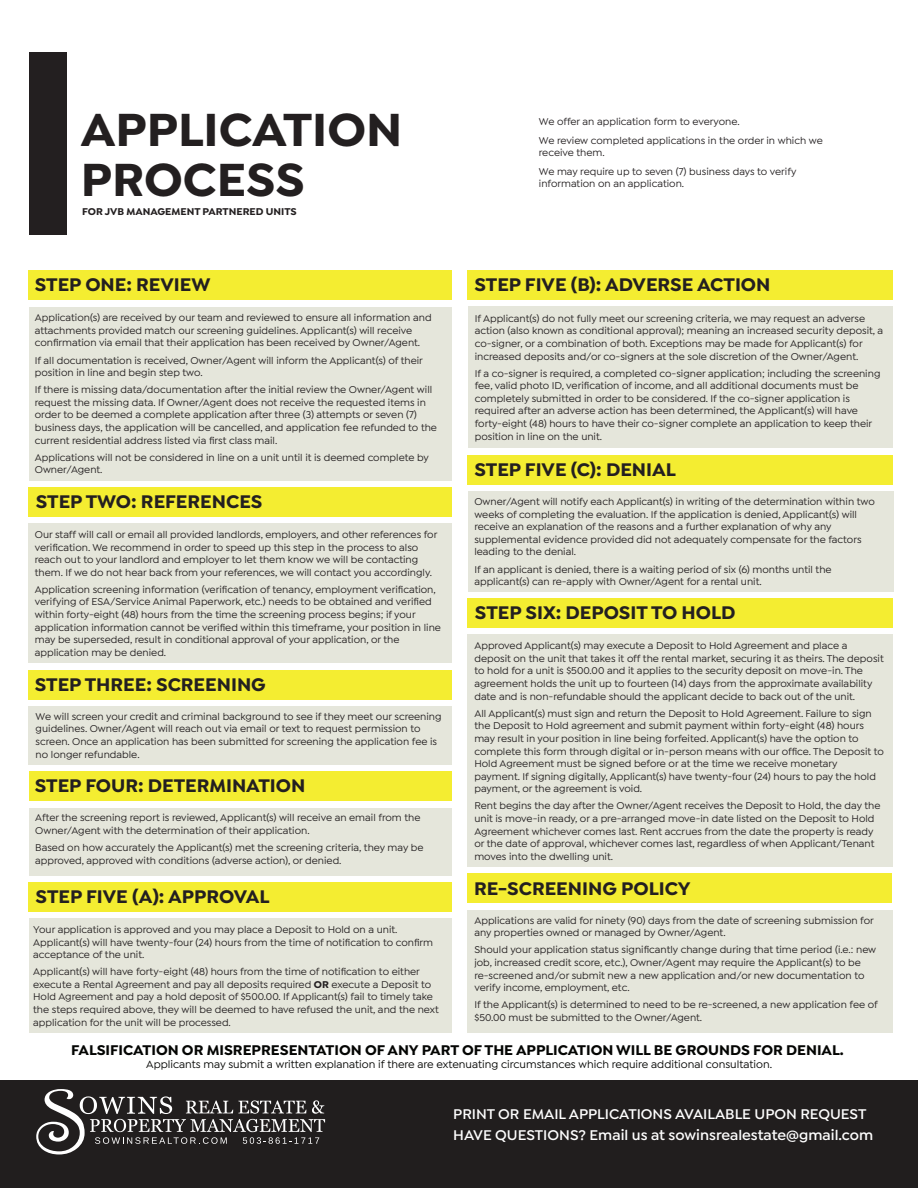
<style>
.page{position:relative;width:918px;height:1188px;background:#fff}
.page>*{position:absolute;margin:0;border:0;box-sizing:border-box;transform-origin:0 0}
.t1{font:700 49.5px/49.5px "Isidora Sans";color:#231f20}
.t2{font:700 19.5px "Isidora Sans";color:#231f20}
.t3{font:600 15px/21px "Isidora Sans";color:#fefefe}
.t4{font:700 15px "Isidora Sans";color:#040503}
.t5{font:500 11.25px "Isidora Sans";color:#040503}
.t6{font:500 10.5px/12.6px "Isidora Sans";color:#231f20}
.t7{font:700 10.5px "Isidora Sans";color:#231f20}
.s1{font-weight:700}
</style>
<div class="page">
<div style="left:30px;top:307px;width:422px;height:174px;background:#e5e6db"></div>
<div style="left:29px;top:524px;width:423px;height:139px;background:#e5e6db"></div>
<div style="left:29px;top:706px;width:423px;height:59px;background:#e5e6db"></div>
<div style="left:29px;top:808px;width:423px;height:67px;background:#e5e6db"></div>
<div style="left:29px;top:918px;width:423px;height:115px;background:#e5e6db"></div>
<div style="left:468px;top:910px;width:425px;height:123px;background:#e5e6db"></div>
<div style="left:468px;top:634px;width:425px;height:233px;background:#e5e6db"></div>
<div style="left:468px;top:491px;width:425px;height:101px;background:#e5e6db"></div>
<div style="left:468px;top:307px;width:425px;height:141px;background:#e5e6db"></div>
<div style="left:0;top:1080px;width:918px;height:108px;background:#211e1e"></div>
<div style="left:29px;top:52px;width:38px;height:183px;background:#231f20"></div>
<svg style="left:36px;top:1089px;width:289px;height:65px"></svg>
<div style="left:29px;top:271px;width:423px;height:29px;background:#f4ed31"></div>
<div style="left:29px;top:882px;width:423px;height:30px;background:#f4ed31"></div>
<div style="left:468px;top:271px;width:425px;height:29px;background:#f4ed31"></div>
<div style="left:468px;top:455px;width:425px;height:29px;background:#f4ed31"></div>
<div style="left:468px;top:598px;width:425px;height:30px;background:#f4ed31"></div>
<div style="left:468px;top:874px;width:424px;height:29px;background:#f4ed31"></div>
<div style="left:29px;top:487px;width:423px;height:30px;background:#f4ed31"></div>
<div style="left:29px;top:670px;width:423px;height:29px;background:#f4ed31"></div>
<div style="left:29px;top:771px;width:423px;height:30px;background:#f4ed31"></div>
<h1 class="t1" style="left:81px;top:105px;width:323px">APPLICATION<br>PROCESS</h1>
<p class="t7" style="left:82px;top:205px;width:216px">FOR JVB MANAGEMENT PARTNERED UNITS</p>
<h2 class="t2" style="left:35px;top:273px;width:177px">STEP ONE: REVIEW</h2>
<p class="t6" style="left:35px;top:312px;width:398px">Application(s) are received by our team and reviewed to ensure all information and attachments provided match our screening guidelines. Applicant(s) will receive confirmation via email that their application has been received by Owner/Agent.</p>
<p class="t6" style="left:35px;top:354px;width:390px">If all documentation is received, Owner/Agent will inform the Applicant(s) of their position in line and begin step two.</p>
<p class="t6" style="left:35px;top:384px;width:404px">If there is missing data/documentation after the initial review the Owner/Agent will request the missing data. If Owner/Agent does not receive the requested items in order to be deemed a complete application after three (3) attempts or seven (7) business days, the application will be cancelled, and application fee refunded to the current residential address listed via first class mail.</p>
<p class="t6" style="left:35px;top:451px;width:396px">Applications will not be considered in line on a unit until it is deemed complete by<br>Owner/Agent.</p>
<h2 class="t2" style="left:36px;top:490px;width:228px">STEP TWO: REFERENCES</h2>
<p class="t6" style="left:35px;top:528px;width:404px">Our staff will call or email all provided landlords, employers, and other references for verification. We recommend in order to speed up this step in the process to also reach out to your landlord and employer to let them know we will be contacting them. If we do not hear back from your references, we will contact you accordingly.</p>
<p class="t6" style="left:35px;top:583px;width:408px">Application screening information (verification of tenancy, employment verification, verifying of ESA/Service Animal Paperwork, etc.) needs to be obtained and verified within forty-eight (48) hours from the time the screening process begins; if your application information cannot be verified within this timeframe, your position in line may be superseded, result in conditional approval of your application, or the application may be denied.</p>
<h2 class="t2" style="left:35px;top:672px;width:233px">STEP THREE: SCREENING</h2>
<p class="t6" style="left:36px;top:710px;width:407px">We will screen your credit and criminal background to see if they meet our screening guidelines. Owner/Agent will reach out via email or text to request permission to screen. Once an application has been submitted for screening the application fee is no longer refundable.</p>
<h2 class="t2" style="left:35px;top:774px;width:272px">STEP FOUR: DETERMINATION</h2>
<p class="t6" style="left:35px;top:811px;width:387px">After the screening report is reviewed, Applicant(s) will receive an email from the<br>Owner/Agent with the determination of their application.</p>
<p class="t6" style="left:35px;top:841px;width:390px">Based on how accurately the Applicant(s) met the screening criteria, they may be approved, approved with conditions (adverse action), or denied.</p>
<h2 class="t2" style="left:36px;top:885px;width:235px">STEP FIVE (A): APPROVAL</h2>
<p class="t6" style="left:33px;top:923px;width:401px">Your application is approved and you may place a Deposit to Hold on a unit.<br>Applicant(s) will have twenty-four (24) hours from the time of notification to confirm acceptance of the unit.</p>
<p class="t6" style="left:33px;top:965px;width:407px">Applicant(s) will have forty-eight (48) hours from the time of notification to either execute a Rental Agreement and pay all deposits required <span class="s1">OR</span> execute a Deposit to Hold Agreement and pay a hold deposit of $500.00. If Applicant(s) fail to timely take the steps required above, they will be deemed to have refused the unit, and the next application for the unit will be processed.</p>
<p class="t6" style="left:539px;top:112px;width:285px;line-height:18.6px">We offer an application form to everyone.<br>We review completed applications in the order in which we</p>
<p class="t6" style="left:539px;top:144px;width:259px;line-height:18.6px">receive them.<br>We may require up to seven (7) business days to verify</p>
<p class="t6" style="left:539px;top:178px;width:147px">information on an application.</p>
<h2 class="t2" style="left:474px;top:273px;width:298px">STEP FIVE (B): ADVERSE ACTION</h2>
<p class="t6" style="left:475px;top:312px;width:410px">If Applicant(s) do not fully meet our screening criteria, we may request an adverse action (also known as conditional approval); meaning an increased security deposit, a co-signer, or a combination of both. Exceptions may be made for Applicant(s) for increased deposits and/or co-signers at the sole discretion of the Owner/Agent.</p>
<p class="t6" style="left:475px;top:367px;width:407px">If a co-signer is required, a completed co-signer application; including the screening fee, valid photo ID, verification of income, and all additional documents must be completely submitted in order to be considered. If the co-signer application is required after an adverse action has been determined, the Applicant(s) will have forty-eight (48) hours to have their co-signer complete an application to keep their position in line on the unit.</p>
<h2 class="t2" style="left:474px;top:457px;width:203px">STEP FIVE (C): DENIAL</h2>
<p class="t6" style="left:474px;top:495px;width:402px">Owner/Agent will notify each Applicant(s) in writing of the determination within two weeks of completing the evaluation. If the application is denied, Applicant(s) will receive an explanation of the reasons and a further explanation of why any supplemental evidence provided did not adequately compensate for the factors leading to the denial.</p>
<p class="t6" style="left:474px;top:563px;width:359px">If an applicant is denied, there is a waiting period of six (6) months until the applicant(s) can re-apply with Owner/Agent for a rental unit.</p>
<h2 class="t2" style="left:475px;top:601px;width:262px">STEP SIX: DEPOSIT TO HOLD</h2>
<p class="t6" style="left:474px;top:639px;width:411px">Approved Applicant(s) may execute a Deposit to Hold Agreement and place a deposit on the unit that takes it off the rental market, securing it as theirs. The deposit to hold for a unit is $500.00 and it applies to the security deposit on move-in. The agreement holds the unit up to fourteen (14) days from the approximate availability date and is non-refundable should the applicant decide to back out of the unit.</p>
<p class="t6" style="left:474px;top:707px;width:411px">All Applicant(s) must sign and return the Deposit to Hold Agreement. Failure to sign the Deposit to Hold agreement and submit payment within forty-eight (48) hours may result in your position in line being forfeited. Applicant(s) have the option to complete this form through digital or in-person means with our office. The Deposit to Hold Agreement must be signed before or at the time we receive monetary payment. If signing digitally, Applicant(s) have twenty-four (24) hours to pay the hold payment, or the agreement is void.</p>
<p class="t6" style="left:474px;top:800px;width:408px">Rent begins the day after the Owner/Agent receives the Deposit to Hold, the day the unit is move-in ready, or a pre-arranged move-in date listed on the Deposit to Hold Agreement whichever comes last. Rent accrues from the date the property is ready or the date of approval, whichever comes last, regardless of when Applicant/Tenant moves into the dwelling unit.</p>
<h2 class="t2" style="left:474px;top:876px;width:218px">RE-SCREENING POLICY</h2>
<p class="t6" style="left:474px;top:914px;width:401px">Applications are valid for ninety (90) days from the date of screening submission for any properties owned or managed by Owner/Agent.</p>
<p class="t6" style="left:474px;top:944px;width:403px">Should your application status significantly change during that time period (i.e.: new job, increased credit score, etc.), Owner/Agent may require the Applicant(s) to be re-screened and/or submit new a new application and/or new documentation to verify income, employment, etc.</p>
<p class="t6" style="left:474px;top:998px;width:405px">If the Applicant(s) is determined to need to be re-screened, a new application fee of $50.00 must be submitted to the Owner/Agent.</p>
<h3 class="t4" style="left:71px;top:1041px;width:774px">FALSIFICATION OR MISREPRESENTATION OF ANY PART OF THE APPLICATION WILL BE GROUNDS FOR DENIAL.</h3>
<p class="t5" style="left:146px;top:1058px;width:627px">Applicants may submit a written explanation if there are extenuating circumstances which require additional consultation.</p>
<h3 class="t3" style="left:453px;top:1103px;width:421px">PRINT OR EMAIL APPLICATIONS AVAILABLE UPON REQUEST<br>HAVE QUESTIONS? Email us at sowinsrealestate@gmail.com</h3>
</div>
